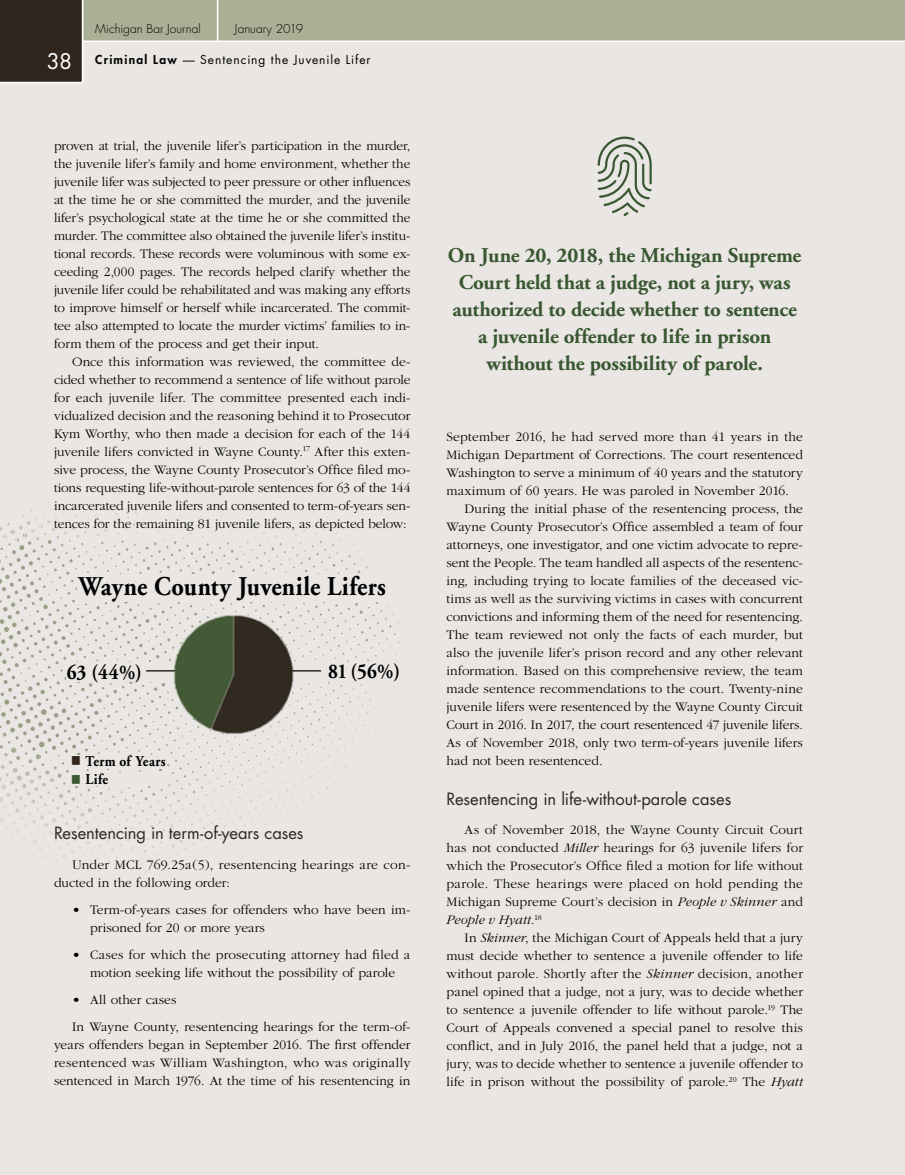
<style>
.page{position:relative;width:905px;height:1175px;background:#fff}
.page>*{position:absolute;margin:0;border:0;box-sizing:border-box;transform-origin:0 0}
.t1{font:700 27px "Adobe Garamond";letter-spacing:.01em;color:#000;scale:.9 1}
.t2{font:700 21px/27px "Adobe Garamond";letter-spacing:-.01em;color:#395731;text-align:center}
.t3{font:700 21px "Adobe Garamond";color:#000;scale:.9 1}
.t4{font:16.5px "Futura";color:#31261e}
.t5{font:700 15px "Adobe Garamond";letter-spacing:.025em;color:#000;scale:.9 1}
.t6{font:300 13.5px/18px "Garamond";letter-spacing:.005em;color:#000;text-align:justify}
.t7{font:12px "Futura";letter-spacing:.08em;color:#000}
.t8{font:300 12px "Futura";color:#000}
.s1{font-size:21px;color:#fff}
.s2{font-weight:800}
.s3{font-family:"Lucida Grande";font-weight:400;font-size:25.5px;color:#31261e}
.s4{font-family:"Lucida Grande";font-weight:400;font-size:25.5px;color:#395731}
.s5{font-style:italic}
</style>
<div class="page">
<div style="left:0;top:0;width:904px;height:1174px;background:#e9e6e3"></div>
<svg style="left:0;top:0;width:904px;height:84px"></svg>
<svg style="left:597px;top:137px;width:54px;height:79px"></svg>
<svg style="left:0;top:509px;width:404px;height:364px"></svg>
<img style="left:170px;top:609px;width:130px;height:128px">
<p class="t8" style="left:95px;top:21px;width:107px">Michigan Bar Journal</p>
<p class="t8" style="left:235px;top:21px;width:70px">January 2019</p>
<p class="t7" style="left:47px;top:51px;width:325px"><span class="s1">38</span> <span class="s2">Criminal Law</span> — Sentencing the Juvenile Lifer</p>
<p class="t6" style="left:54px;top:137px;width:358px">proven at trial, the juvenile lifer’s participation in the murder, the juvenile lifer’s family and home environment, whether the juvenile lifer was subjected to peer pressure or other influences at the time he or she committed the murder, and the juvenile lifer’s psychological state at the time he or she committed the murder. The committee also obtained the juvenile lifer’s institu&shy;tional records. These records were voluminous with some ex&shy;ceeding 2,000 pages. The records helped clarify whether the juvenile lifer could be rehabilitated and was making any efforts to improve himself or herself while incarcerated. The commit&shy;tee also attempted to locate the murder victims’ families to in&shy;form them of the process and get their input.</p>
<p class="t6" style="left:54px;top:353px;width:358px;text-indent:18px">Once this information was reviewed, the committee de&shy;cided whether to recommend a sentence of life without parole for each juvenile lifer. The committee presented each indi&shy;vidualized decision and the reasoning behind it to Prosecutor Kym Worthy, who then made a decision for each of the 144 juvenile lifers convicted in Wayne County.<sup>17</sup> After this exten&shy;sive process, the Wayne County Prosecutor’s Office filed mo&shy;tions requesting life-without-parole sentences for 63 of the 144 incarcerated juvenile lifers and consented to term-of-years sen&shy;tences for the remaining 81 juvenile lifers, as depicted below:</p>
<h1 class="t1" style="left:79px;top:571px;width:342px">Wayne County Juvenile Lifers</h1>
<h2 class="t3" style="left:67px;top:661px;width:85px">63 (44%)</h2>
<h2 class="t3" style="left:328px;top:660px;width:81px">81 (56%)</h2>
<p class="t5" style="left:69px;top:753px;width:109px"><span class="s3">■</span> Term of Years</p>
<p class="t5" style="left:69px;top:771px;width:45px"><span class="s4">■</span> Life</p>
<p class="t4" style="left:54px;top:821px;width:251px">Resentencing in term-of-years cases</p>
<p class="t6" style="left:54px;top:856px;width:358px;text-indent:18px">Under MCL 769.25a(5), resentencing hearings are con&shy;ducted in the following order:</p>
<p class="t6" style="left:90px;top:901px;width:322px;text-indent:-18px">• Term-of-years cases for offenders who have been im&shy;prisoned for 20 or more years</p>
<p class="t6" style="left:72px;top:946px;width:340px;text-align:center">• Cases for which the prosecuting attorney had filed a motion seeking life without the possibility of parole</p>
<p class="t6" style="left:72px;top:986px;width:340px;line-height:27px">• All other cases<br>In Wayne County, resentencing hearings for the term-of-</p>
<p class="t6" style="left:54px;top:1036px;width:358px">years offenders began in September 2016. The first offender resentenced was William Washington, who was originally sentenced in March 1976. At the time of his resentencing in</p>
<h2 class="t2" style="left:448px;top:242px;width:355px">On June 20, 2018, the Michigan Supreme Court held that a judge, not a jury, was authorized to decide whether to sentence a juvenile offender to life in prison without the possibility of parole.</h2>
<p class="t6" style="left:446px;top:428px;width:358px">September 2016, he had served more than 41 years in the Michigan Department of Corrections. The court resentenced Washington to serve a minimum of 40 years and the statutory maximum of 60 years. He was paroled in November 2016.</p>
<p class="t6" style="left:446px;top:500px;width:358px;text-indent:18px">During the initial phase of the resentencing process, the Wayne County Prosecutor’s Office assembled a team of four attorneys, one investigator, and one victim advocate to repre&shy;sent the People. The team handled all aspects of the resentenc&shy;ing, including trying to locate families of the deceased vic&shy;tims as well as the surviving victims in cases with concurrent convictions and informing them of the need for resentencing.<br>The team reviewed not only the facts of each murder, but also the juvenile lifer’s prison record and any other relevant information. Based on this comprehensive review, the team made sentence recommendations to the court. Twenty-nine juvenile lifers were resentenced by the Wayne County Circuit Court in 2016. In 2017, the court resentenced 47 juvenile lifers.<br>As of November 2018, only two term-of-years juvenile lifers had not been resentenced.</p>
<p class="t4" style="left:446px;top:788px;width:286px">Resentencing in life-without-parole cases</p>
<p class="t6" style="left:446px;top:821px;width:358px;text-indent:18px">As of November 2018, the Wayne County Circuit Court has not conducted <span class="s5">Miller</span> hearings for 63 juvenile lifers for which the Prosecutor’s Office filed a motion for life without parole. These hearings were placed on hold pending the Michigan Supreme Court’s decision in <span class="s5">People v Skinner</span> and <span class="s5">People v Hyatt</span>.<sup>18</sup></p>
<p class="t6" style="left:446px;top:929px;width:358px;text-indent:18px">In <span class="s5">Skinner</span>, the Michigan Court of Appeals held that a jury must decide whether to sentence a juvenile offender to life without parole. Shortly after the <span class="s5">Skinner</span> decision, another panel opined that a judge, not a jury, was to decide whether to sentence a juvenile offender to life without parole.<sup>19</sup> The Court of Appeals convened a special panel to resolve this conflict, and in July 2016, the panel held that a judge, not a jury, was to decide whether to sentence a juvenile offender to life in prison without the possibility of parole.<sup>20</sup> The <span class="s5">Hyatt</span></p>
</div>
